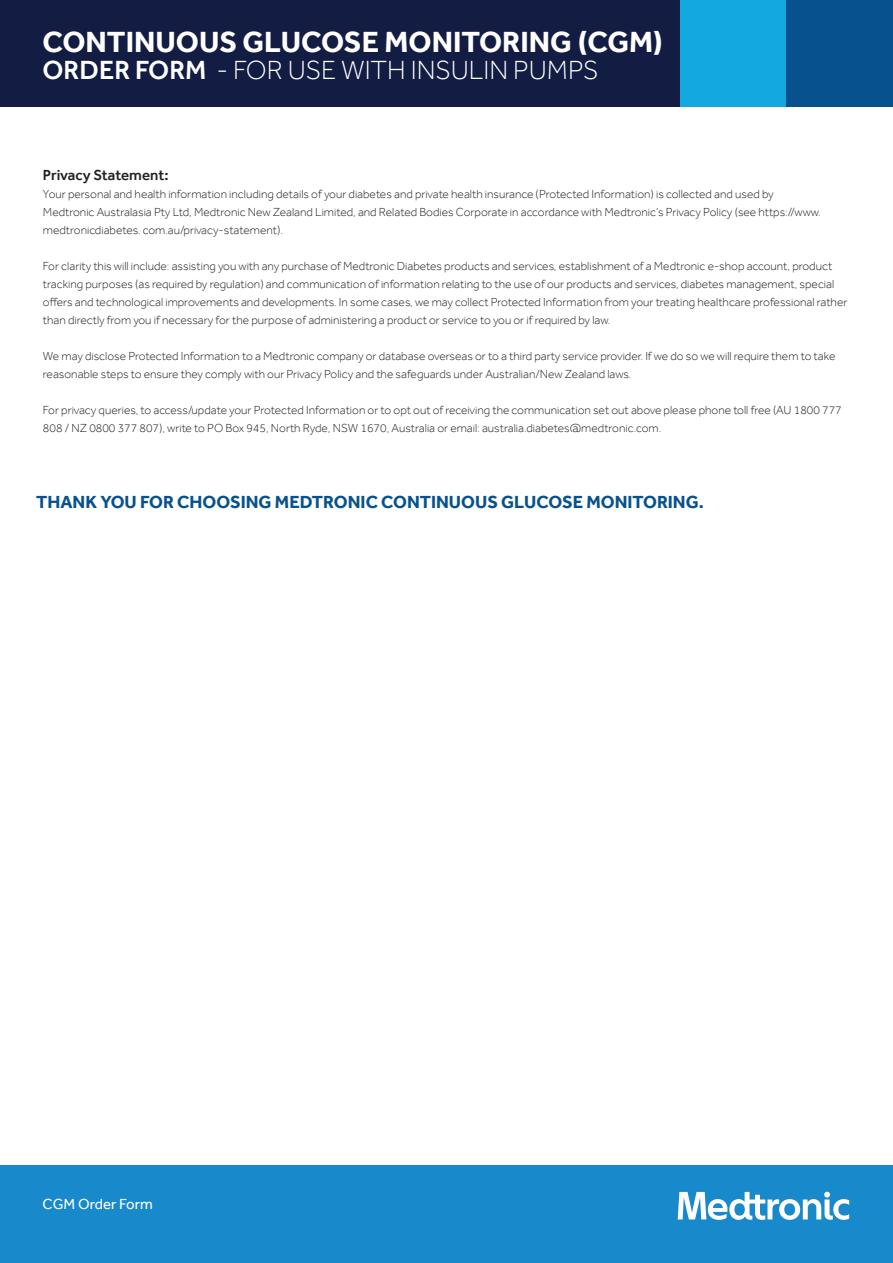
<style>
.page{position:relative;width:893px;height:1263px;background:#fff}
.page>*{position:absolute;margin:0;border:0;box-sizing:border-box;transform-origin:0 0}
.t1{font:700 30px "Effra";color:#fff}
.t2{font:300 27px "Effra";color:#fff}
.t3{font:700 18px "Effra";color:#07528e}
.t4{font:500 15px "Effra";color:#231f20}
.t5{font:15px "Effra";color:#fff}
.t6{font:300 12px/18px "Effra";color:#231f20}
.s1{font-weight:500}
</style>
<div class="page">
<div style="left:786px;top:0;width:107px;height:106px;background:#07528e"></div>
<div style="left:679px;top:0;width:107px;height:106px;background:#13a8e0"></div>
<div style="left:0;top:1165px;width:893px;height:98px;background:#1889cb"></div>
<svg style="left:678px;top:1192px;width:171px;height:28px"></svg>
<div style="left:0;top:0;width:679px;height:106px;background:#131c42"></div>
<h1 class="t1" style="left:43px;top:24px;width:622px">CONTINUOUS GLUCOSE MONITORING (CGM)</h1>
<h2 class="t2" style="left:43px;top:55px;width:557px"><span class="s1">ORDER FORM</span> - FOR USE WITH INSULIN PUMPS</h2>
<p class="t4" style="left:43px;top:166px;width:127px">Privacy Statement:</p>
<p class="t6" style="left:43px;top:185px;width:779px">Your personal and health information including details of your diabetes and private health insurance (Protected Information) is collected and used by<br>Medtronic Australasia Pty Ltd, Medtronic New Zealand Limited, and Related Bodies Corporate in accordance with Medtronic’s Privacy Policy (see https://www. medtronicdiabetes. com.au/privacy-statement).</p>
<p class="t6" style="left:43px;top:257px;width:806px">For clarity this will include: assisting you with any purchase of Medtronic Diabetes products and services, establishment of a Medtronic e-shop account, product tracking purposes (as required by regulation) and communication of information relating to the use of our products and services, diabetes management, special offers and technological improvements and developments. In some cases, we may collect Protected Information from your treating healthcare professional rather than directly from you if necessary for the purpose of administering a product or service to you or if required by law.</p>
<p class="t6" style="left:43px;top:347px;width:794px">We may disclose Protected Information to a Medtronic company or database overseas or to a third party service provider. If we do so we will require them to take reasonable steps to ensure they comply with our Privacy Policy and the safeguards under Australian/New Zealand laws.</p>
<p class="t6" style="left:43px;top:401px;width:800px">For privacy queries, to access/update your Protected Information or to opt out of receiving the communication set out above please phone toll free (AU 1800 777<br>808 / NZ 0800 377 807), write to PO Box 945, North Ryde, NSW 1670, Australia or email: australia.diabetes@medtronic.com.</p>
<h3 class="t3" style="left:36px;top:491px;width:669px">THANK YOU FOR CHOOSING MEDTRONIC CONTINUOUS GLUCOSE MONITORING.</h3>
<p class="t5" style="left:43px;top:1195px;width:112px">CGM Order Form</p>
</div>
